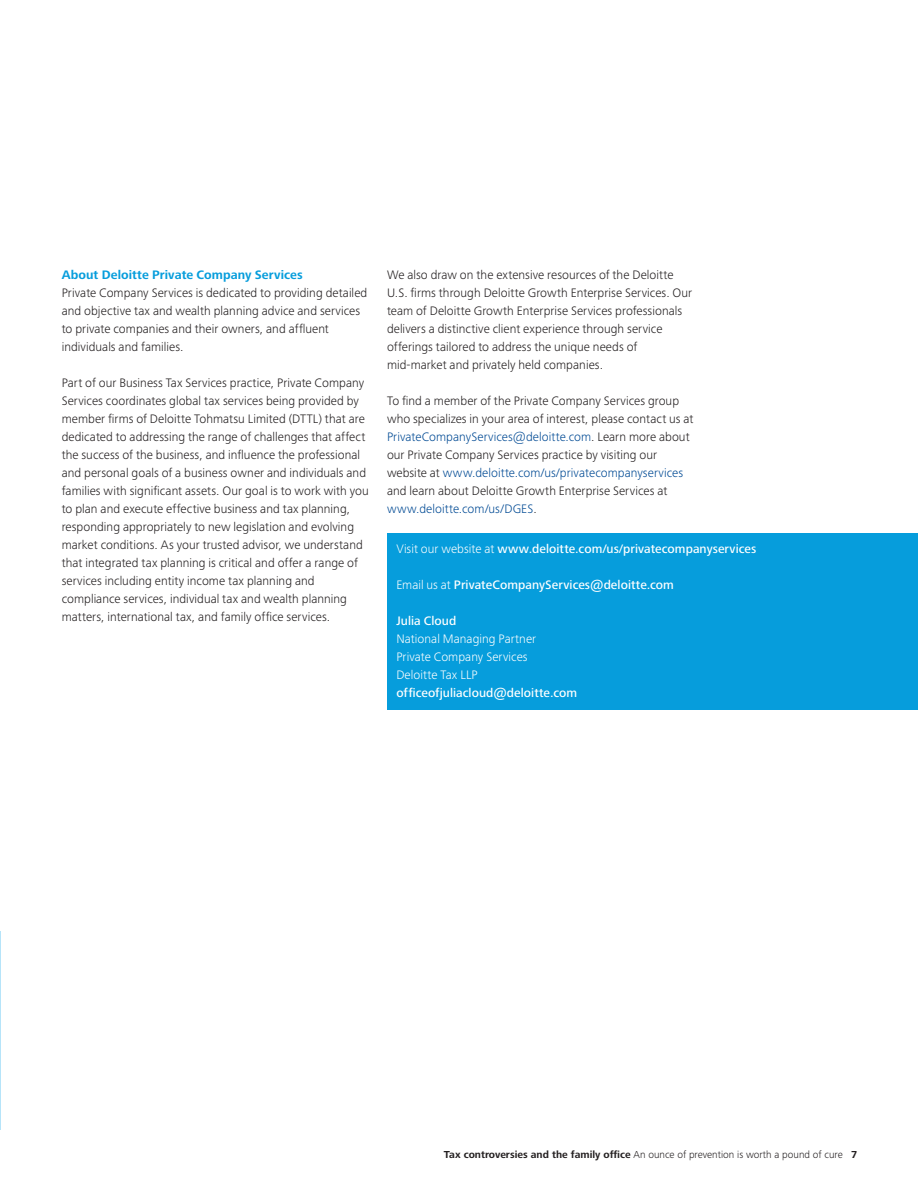
<style>
.page{position:relative;width:918px;height:1188px;background:#fff}
.page>*{position:absolute;margin:0;border:0;box-sizing:border-box;transform-origin:0 0}
.Head_styles_Cover_he{font:300 12.75px/18px "Frutiger Next Pro";letter-spacing:.005em;color:#231f20}
.Head_styles_Cover_he-2{font:500 12.75px "Frutiger Next Pro";letter-spacing:.005em;color:#fff}
.Head_styles_Cover_he-3{font:300 12.75px "Frutiger Next Pro";letter-spacing:.005em;color:#fff}
.Head_styles_Cover_he-4{font:700 12.75px "Frutiger Next Pro";letter-spacing:.005em;color:#069ddc}
.t1{font:300 10.5px "Frutiger Next Pro";color:#231f20}
.s1{color:#014a94}
.s2{font-weight:300}
.s3{font-weight:700}
</style>
<div class="page">
<div style="left:387px;top:533px;width:531px;height:177px;background:#069ddc"></div>
<hr style="left:0;top:931px;width:1px;height:198px;background:#b6e4f9">
<p class="Head_styles_Cover_he-4" style="left:62px;top:267px;width:243px">About Deloitte Private Company Services</p>
<p class="Head_styles_Cover_he" style="left:62px;top:284px;width:307px">Private Company Services is dedicated to providing detailed and objective tax and wealth planning advice and services to private companies and their owners, and affluent individuals and families.</p>
<p class="Head_styles_Cover_he" style="left:62px;top:374px;width:309px">Part of our Business Tax Services practice, Private Company Services coordinates global tax services being provided by member firms of Deloitte Tohmatsu Limited (DTTL) that are dedicated to addressing the range of challenges that affect the success of the business, and influence the professional and personal goals of a business owner and individuals and families with significant assets. Our goal is to work with you to plan and execute effective business and tax planning, responding appropriately to new legislation and evolving market conditions. As your trusted advisor, we understand that integrated tax planning is critical and offer a range of services including entity income tax planning and compliance services, individual tax and wealth planning matters, international tax, and family office services.</p>
<p class="Head_styles_Cover_he" style="left:387px;top:266px;width:307px">We also draw on the extensive resources of the Deloitte U.S. firms through Deloitte Growth Enterprise Services. Our team of Deloitte Growth Enterprise Services professionals delivers a distinctive client experience through service offerings tailored to address the unique needs of mid-market and privately held companies.</p>
<p class="Head_styles_Cover_he" style="left:387px;top:392px;width:308px">To find a member of the Private Company Services group who specializes in your area of interest, please contact us at <span class="s1">PrivateCompanyServices@deloitte.com</span>. Learn more about our Private Company Services practice by visiting our website at <span class="s1">www.deloitte.com/us/privatecompanyservices </span>and learn about Deloitte Growth Enterprise Services at <span class="s1">www.deloitte.com/us/DGES</span>.</p>
<p class="Head_styles_Cover_he-2" style="left:396px;top:542px;width:362px"><span class="s2">Visit our website at</span> www.deloitte.com/us/privatecompanyservices</p>
<p class="Head_styles_Cover_he-2" style="left:396px;top:578px;width:279px"><span class="s2">Email us at</span> PrivateCompanyServices@deloitte.com</p>
<p class="Head_styles_Cover_he-2" style="left:396px;top:614px;width:61px">Julia Cloud</p>
<p class="Head_styles_Cover_he-3" style="left:396px;top:632px;width:141px">National Managing Partner</p>
<p class="Head_styles_Cover_he-3" style="left:396px;top:650px;width:133px">Private Company Services</p>
<p class="Head_styles_Cover_he-3" style="left:396px;top:668px;width:83px">Deloitte Tax LLP</p>
<p class="Head_styles_Cover_he-2" style="left:396px;top:686px;width:182px">officeofjuliacloud@deloitte.com</p>
<p class="t1" style="left:444px;top:1148px;width:415px"><span class="s3">Tax controversies and the family office</span> An ounce of prevention is worth a pound of cure <span class="s3">7</span></p>
</div>
